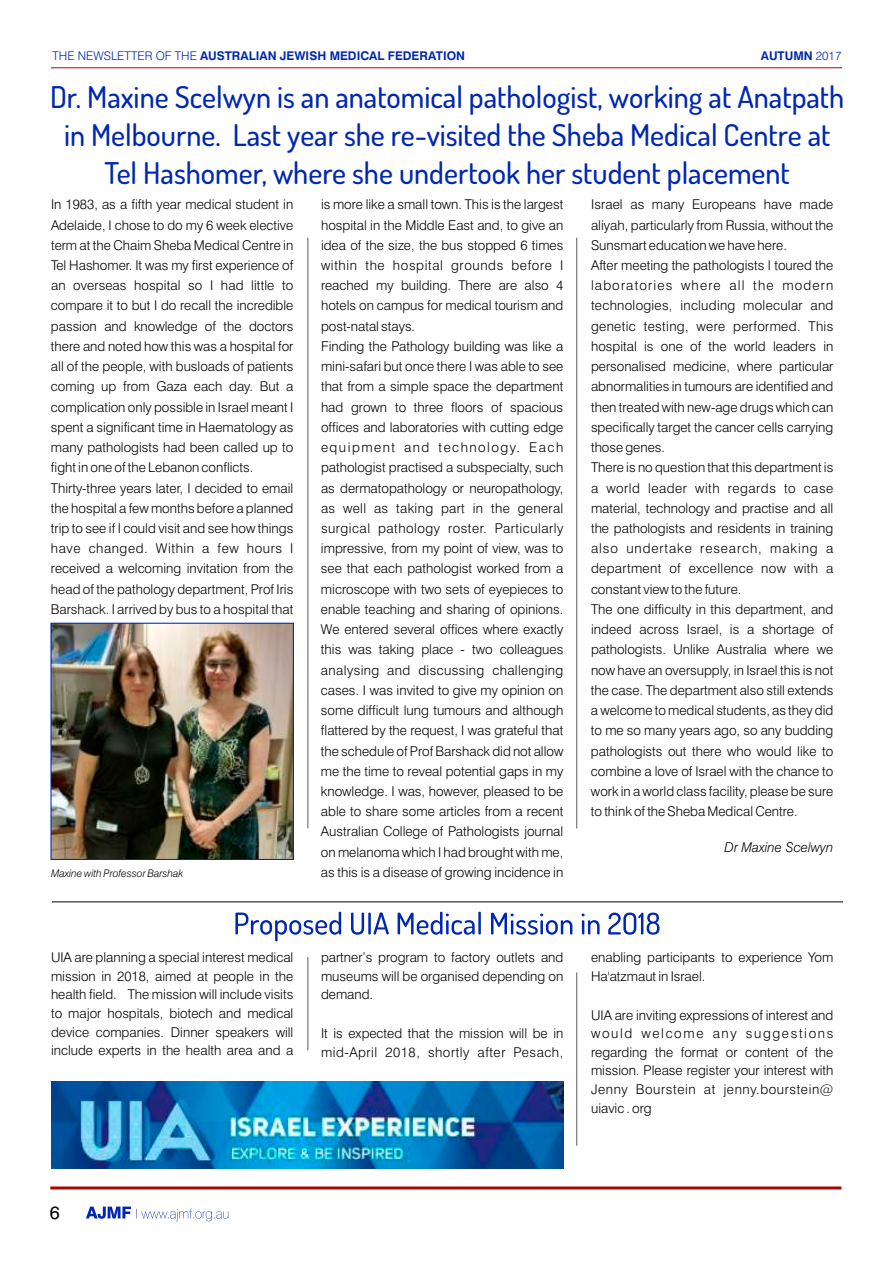
<style>
.page{position:relative;width:893px;height:1263px;background:#fff}
.page>*{position:absolute;margin:0;border:0;box-sizing:border-box;transform-origin:0 0}
.t1{font:500 30px/38px "Dosis";color:#0027af;text-align:center}
.t2{font:18px "Swiss 721 BT";color:#000}
.t3{font:300 13.5px/20.2px "Swiss 721 BT";color:#000}
.t4{font:italic 300 13.5px "Swiss 721 BT";color:#000}
.t5{font:700 12px "Swiss 721 BT";color:#0027af}
.t6{font:italic 300 10.5px "Swiss 721 BT";color:#000}
.s1{font-weight:300}
</style>
<div class="page">
<hr style="left:51px;top:67px;width:791px;height:1px;background:#a80600">
<hr style="left:50px;top:1186px;width:791px;height:3px;background:#a80600">
<svg style="left:86px;top:1206px;width:142px;height:15px"></svg>
<hr style="left:308px;top:238px;width:1px;height:590px;background:#5c5b5b">
<img style="left:52px;top:625px;width:240px;height:233px">
<div style="left:50px;top:623px;width:244px;height:237px;border:1px solid #0027af"></div>
<hr style="left:576px;top:238px;width:1px;height:590px;background:#5c5b5b">
<hr style="left:52px;top:902px;width:791px;height:1px;background:#000">
<hr style="left:308px;top:957px;width:1px;height:93px;background:#5c5b5b">
<hr style="left:576px;top:972px;width:1px;height:174px;background:#5c5b5b">
<img style="left:51px;top:1082px;width:512px;height:87px">
<svg style="left:235px;top:912px;width:425px;height:29px"></svg>
<p class="t5" style="left:52px;top:51px;width:414px"><span class="s1">THE NEWSLETTER OF THE</span> AUSTRALIAN JEWISH MEDICAL FEDERATION</p>
<p class="t5" style="left:761px;top:51px;width:82px">AUTUMN <span class="s1">2017</span></p>
<h1 class="t1" style="left:50px;top:77px;width:796px">Dr. Maxine Scelwyn is an anatomical pathologist, working at Anatpath in Melbourne. Last year she re-visited the Sheba Medical Centre at<br>Tel Hashomer, where she undertook her student placement</h1>
<p class="t3" style="left:51px;top:196px;width:244px">In 1983, as a fifth year medical student in Adelaide, I chose to do my 6 week elective term at the Chaim Sheba Medical Centre in Tel Hashomer. It was my first experience of an overseas hospital so I had little to compare it to but I do recall the incredible passion and knowledge of the doctors there and noted how this was a hospital for all of the people, with busloads of patients coming up from Gaza each day. But a complication only possible in Israel meant I spent a significant time in Haematology as many pathologists had been called up to fight in one of the Lebanon conflicts.<br>Thirty-three years later, I decided to email the hospital a few months before a planned trip to see if I could visit and see how things have changed. Within a few hours I received a welcoming invitation from the head of the pathology department, Prof Iris Barshack. I arrived by bus to a hospital that</p>
<p class="t3" style="left:321px;top:196px;width:244px">is more like a small town. This is the largest hospital in the Middle East and, to give an idea of the size, the bus stopped 6 times within the hospital grounds before I reached my building. There are also 4 hotels on campus for medical tourism and post-natal stays.<br>Finding the Pathology building was like a mini-safari but once there I was able to see that from a simple space the department had grown to three floors of spacious offices and laboratories with cutting edge equipment and technology. Each pathologist practised a subspecialty, such as dermatopathology or neuropathology, as well as taking part in the general surgical pathology roster. Particularly impressive, from my point of view, was to see that each pathologist worked from a microscope with two sets of eyepieces to enable teaching and sharing of opinions.<br>We entered several offices where exactly this was taking place - two colleagues analysing and discussing challenging cases. I was invited to give my opinion on some difficult lung tumours and although flattered by the request, I was grateful that the schedule of Prof Barshack did not allow me the time to reveal potential gaps in my knowledge. I was, however, pleased to be able to share some articles from a recent Australian College of Pathologists journal on melanoma which I had brought with me, as this is a disease of growing incidence in</p>
<p class="t3" style="left:591px;top:196px;width:244px">Israel as many Europeans have made aliyah, particularly from Russia, without the Sunsmart education we have here.<br>After meeting the pathologists I toured the laboratories where all the modern technologies, including molecular and genetic testing, were performed. This hospital is one of the world leaders in personalised medicine, where particular abnormalities in tumours are identified and then treated with new-age drugs which can specifically target the cancer cells carrying those genes.<br>There is no question that this department is a world leader with regards to case material, technology and practise and all the pathologists and residents in training also undertake research, making a department of excellence now with a constant view to the future.<br>The one difficulty in this department, and indeed across Israel, is a shortage of pathologists. Unlike Australia where we now have an oversupply, in Israel this is not the case. The department also still extends a welcome to medical students, as they did to me so many years ago, so any budding pathologists out there who would like to combine a love of Israel with the chance to work in a world class facility, please be sure to think of the Sheba Medical Centre.</p>
<p class="t4" style="left:725px;top:841px;width:110px">Dr Maxine Scelwyn</p>
<p class="t6" style="left:51px;top:869px;width:134px">Maxine with Professor Barshak</p>
<p class="t3" style="left:51px;top:949px;width:244px;line-height:18.6px;text-align:justify">UIA are planning a special interest medical mission in 2018, aimed at people in the health field. The mission will include visits to major hospitals, biotech and medical device companies. Dinner speakers will include experts in the health area and a</p>
<p class="t3" style="left:321px;top:949px;width:244px;line-height:18.6px;text-align:justify">partner’s program to factory outlets and museums will be organised depending on demand.</p>
<p class="t3" style="left:321px;top:1025px;width:244px;line-height:18.6px">It is expected that the mission will be in mid-April 2018, shortly after Pesach,</p>
<p class="t3" style="left:591px;top:949px;width:244px;line-height:18.6px">enabling participants to experience Yom<br>Ha'atzmaut in Israel.</p>
<p class="t3" style="left:591px;top:1007px;width:244px;line-height:18.6px;text-align:justify">UIA are inviting expressions of interest and would welcome any suggestions regarding the format or content of the mission. Please register your interest with Jenny Bourstein at jenny.bourstein@ uiavic . org</p>
<h2 class="t2" style="left:50px;top:1205px;width:11px">6</h2>
</div>
